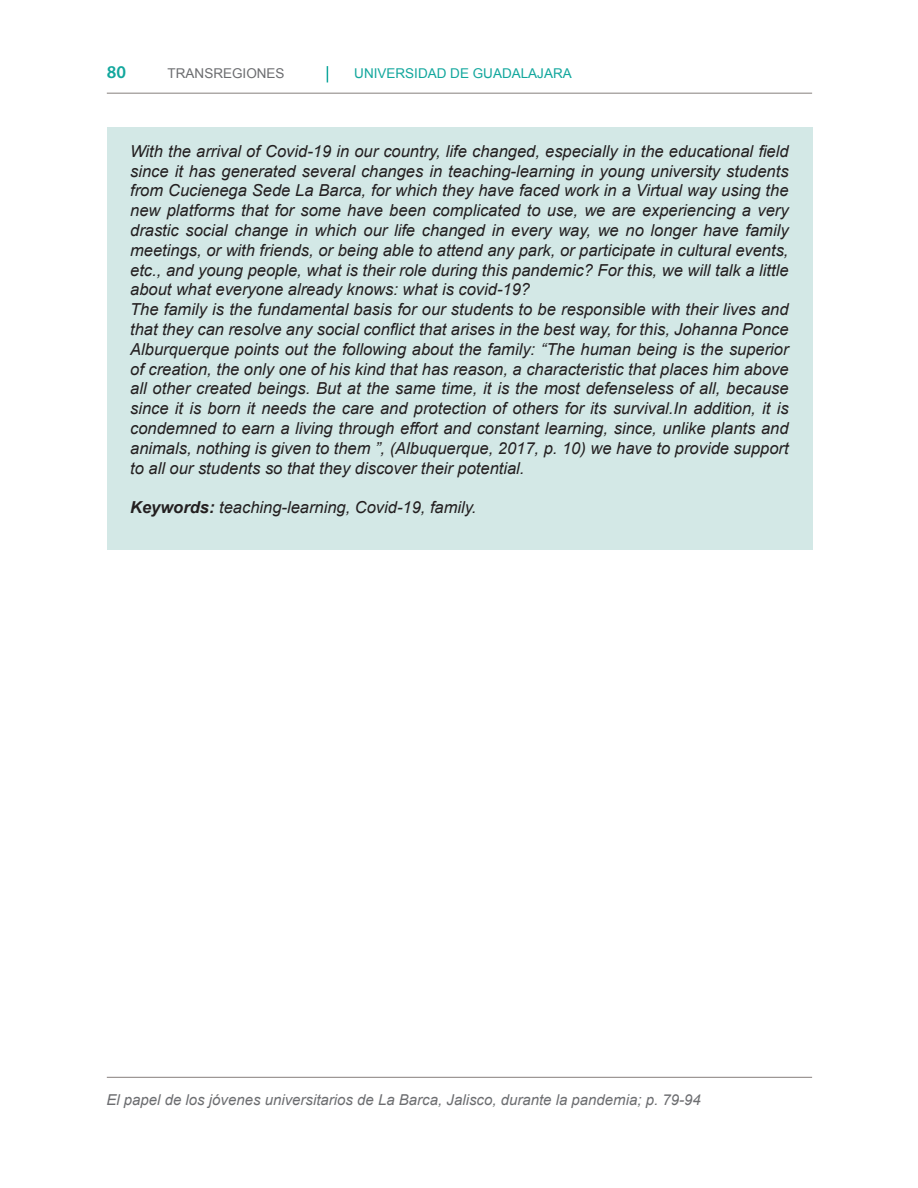
<style>
.page{position:relative;width:918px;height:1188px;background:#fff}
.page>*{position:absolute;margin:0;border:0;box-sizing:border-box;transform-origin:0 0}
.t1{font:600 18px "Myriad Pro";color:#12a79d}
.t2{font:italic 16.5px/19.8px "Arial";color:#231f20;text-align:justify}
.Marcador_Título_Artí{font:italic 15px "Arial";color:#6c6d70}
.t3{font:13.5px "Arial";color:#12a79d}
.t4{font:13.5px "Arial";color:#6c6d70}
.s1{font-weight:700}
</style>
<div class="page">
<svg style="left:327px;top:66px;width:1px;height:16px"></svg>
<hr style="left:107px;top:1077px;width:705px;height:1px;background:#867f7c">
<hr style="left:107px;top:93px;width:705px;height:1px;background:#867f7c">
<div style="left:107px;top:128px;width:705px;height:422px;background:#d3e8e6"></div>
<p class="t1" style="left:107px;top:61px;width:21px">80</p>
<p class="t4" style="left:168px;top:64px;width:119px">TRANSREGIONES</p>
<p class="t3" style="left:354px;top:64px;width:219px">UNIVERSIDAD DE GUADALAJARA</p>
<p class="t2" style="left:130px;top:141px;width:660px">With the arrival of Covid-19 in our country, life changed, especially in the educational field since it has generated several changes in teaching-learning in young university students from Cucienega Sede La Barca, for which they have faced work in a Virtual way using the new platforms that for some have been complicated to use, we are experiencing a very drastic social change in which our life changed in every way, we no longer have family meetings, or with friends, or being able to attend any park, or participate in cultural events, etc., and young people, what is their role during this pandemic? For this, we will talk a little about what everyone already knows: what is covid-19?</p>
<p class="t2" style="left:130px;top:300px;width:660px">The family is the fundamental basis for our students to be responsible with their lives and that they can resolve any social conflict that arises in the best way, for this, Johanna Ponce Alburquerque points out the following about the family: “The human being is the superior of creation, the only one of his kind that has reason, a characteristic that places him above all other created beings. But at the same time, it is the most defenseless of all, because since it is born it needs the care and protection of others for its survival.In addition, it is condemned to earn a living through effort and constant learning, since, unlike plants and animals, nothing is given to them ”, (Albuquerque, 2017, p. 10) we have to provide support to all our students so that they discover their potential.</p>
<p class="t2" style="left:130px;top:498px;width:348px"><span class="s1">Keywords:</span> teaching-learning, Covid-19, family.</p>
<p class="Marcador_Título_Artí" style="left:106px;top:1090px;width:596px">El papel de los jóvenes universitarios de La Barca, Jalisco, durante la pandemia; p. 79-94</p>
</div>
